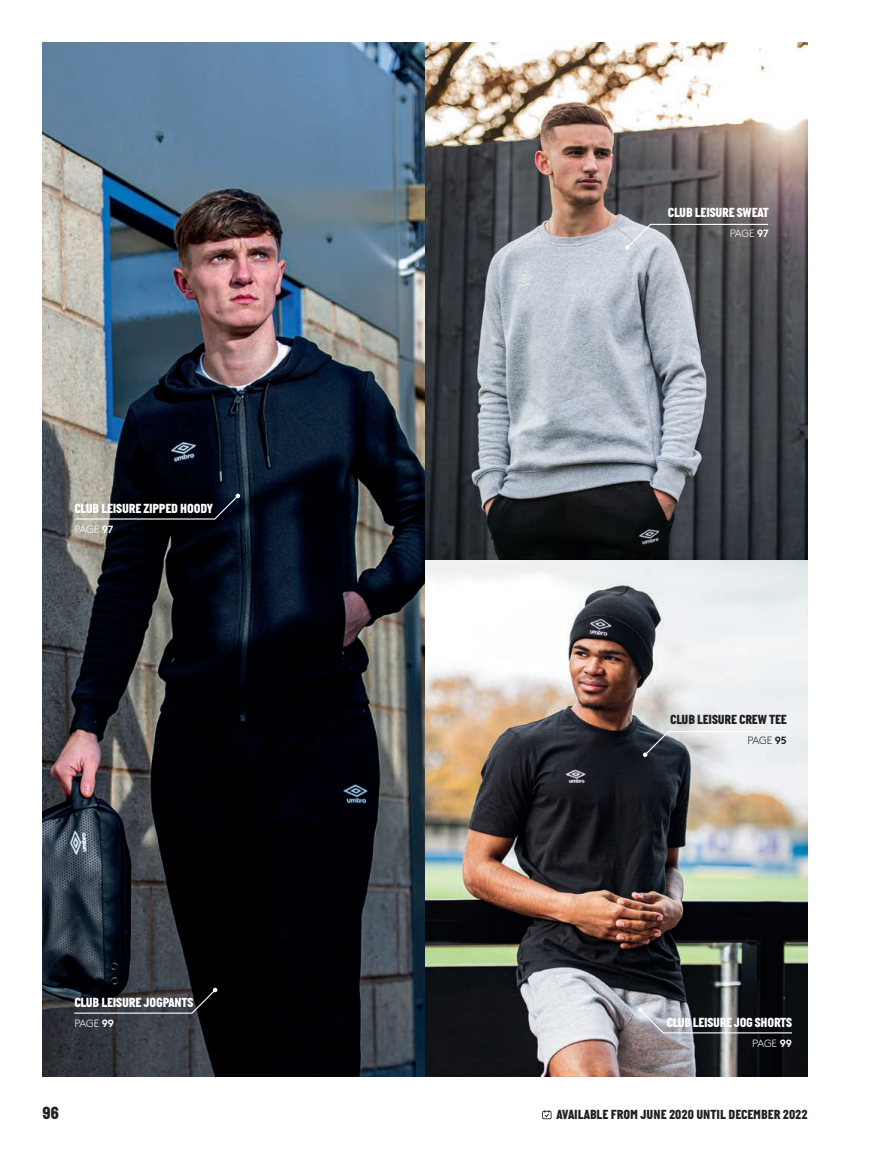
<style>
.page{position:relative;width:893px;height:1149px;background:#fff}
.page>*{position:absolute;margin:0;border:0;box-sizing:border-box;transform-origin:0 0}
.t1{font:800 18px "Italian Plate No Two";color:#231f20}
.t2{font:800 13.5px "Italian Plate No Two";letter-spacing:-.01em;color:#fff}
.t3{font:800 13.5px "Italian Plate No Two";color:#231f20}
.t4{font:300 10.5px "Brown Std";letter-spacing:-.025em;color:#fff}
.t5{font:300 10.5px "Brown Std";color:#231f20}
.s1{font-weight:700}
</style>
<div class="page">
<img style="left:43px;top:43px;width:382px;height:1033px">
<img style="left:425px;top:559px;width:383px;height:517px">
<img style="left:425px;top:43px;width:383px;height:516px">
<svg style="left:74px;top:493px;width:166px;height:27px;background:#313236"></svg>
<svg style="left:73px;top:987px;width:144px;height:26px;background:#2d2f35"></svg>
<svg style="left:625px;top:223px;width:144px;height:27px;background:#7b7b80"></svg>
<svg style="left:643px;top:730px;width:144px;height:26px;background:#bbbfc2"></svg>
<svg style="left:638px;top:1007px;width:155px;height:26px;background:#585a5f"></svg>
<svg style="left:542px;top:1110px;width:9px;height:8px"></svg>
<p class="t2" style="left:74px;top:500px;width:140px">CLUB LEISURE ZIPPED HOODY</p>
<p class="t4" style="left:74px;top:523px;width:41px">PAGE <span class="s1">97</span></p>
<p class="t2" style="left:74px;top:994px;width:121px">CLUB LEISURE JOGPANTS</p>
<p class="t4" style="left:74px;top:1017px;width:41px">PAGE <span class="s1">99</span></p>
<p class="t2" style="left:668px;top:205px;width:102px">CLUB LEISURE SWEAT</p>
<p class="t4" style="left:730px;top:227px;width:41px">PAGE <span class="s1">97</span></p>
<p class="t3" style="left:670px;top:712px;width:118px">CLUB LEISURE CREW TEE</p>
<p class="t5" style="left:747px;top:734px;width:41px">PAGE <span class="s1">95</span></p>
<p class="t2" style="left:667px;top:1014px;width:127px">CLUB LEISURE JOG SHORTS</p>
<p class="t4" style="left:752px;top:1036px;width:41px">PAGE <span class="s1">99</span></p>
<h1 class="t1" style="left:43px;top:1102px;width:18px">96</h1>
<p class="t3" style="left:556px;top:1106px;width:253px">AVAILABLE FROM JUNE 2020 UNTIL DECEMBER 2022</p>
</div>
